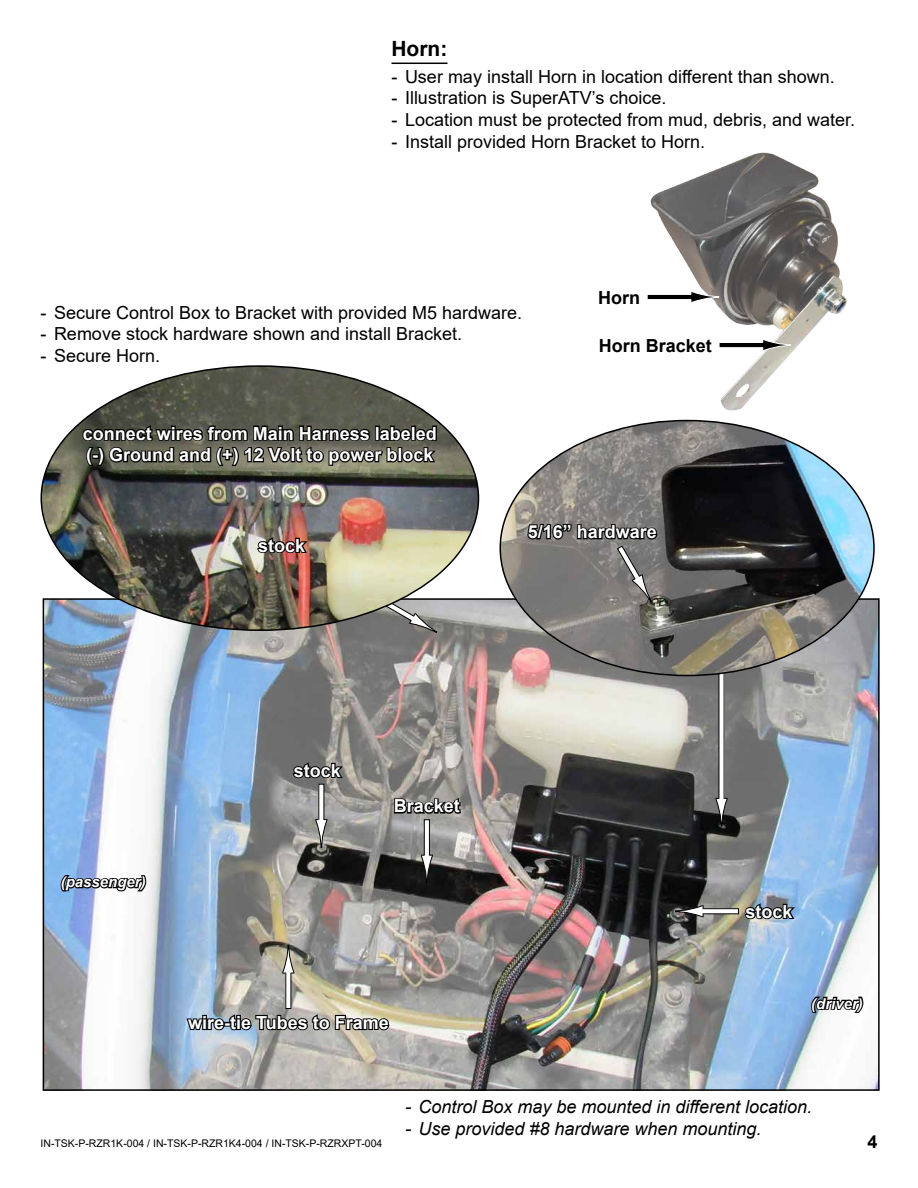
<style>
.page{position:relative;width:918px;height:1188px;background:#fff}
.page>*{position:absolute;margin:0;border:0;box-sizing:border-box;transform-origin:0 0}
.t1{font:700 21px "Arial";color:#000}
.t2{font:18px "Arial";color:#000}
.t3{font:700 18px/21.6px "Arial";color:#fff}
.t4{font:italic 18px "Arial";color:#000}
.t5{font:700 18px "Arial";color:#000}
.t6{font:italic 700 15px "Arial";color:#fff}
.t7{font:10.5px "Arial";color:#000}
</style>
<div class="page">
<img style="left:46px;top:601px;width:831px;height:487px">
<svg style="left:372px;top:630px;width:65px;height:3px"></svg>
<img style="left:42px;top:366px;width:436px;height:264px">
<div style="left:719px;top:613px;width:5px;height:186px;background:#fff"></div>
<svg style="left:715px;top:798px;width:13px;height:29px"></svg>
<img style="left:500px;top:423px;width:374px;height:253px">
<svg style="left:59px;top:862px;width:89px;height:31px"></svg>
<svg style="left:810px;top:995px;width:55px;height:19px"></svg>
<svg style="left:291px;top:760px;width:55px;height:20px"></svg>
<div style="left:319px;top:784px;width:5px;height:36px;background:#fff"></div>
<svg style="left:315px;top:819px;width:13px;height:29px"></svg>
<svg style="left:393px;top:793px;width:69px;height:23px;background:#51504d"></svg>
<div style="left:424px;top:820px;width:5px;height:36px;background:#fff"></div>
<div style="left:424px;top:819px;width:6px;height:37px;border:1px solid #000"></div>
<svg style="left:420px;top:854px;width:13px;height:30px"></svg>
<svg style="left:743px;top:901px;width:54px;height:20px"></svg>
<div style="left:703px;top:909px;width:35px;height:5px;background:#fff"></div>
<div style="left:702px;top:908px;width:37px;height:6px;border:1px solid #000"></div>
<svg style="left:675px;top:905px;width:29px;height:13px"></svg>
<img style="left:640px;top:152px;width:212px;height:272px">
<svg style="left:640px;top:333px;width:74px;height:22px"></svg>
<div style="left:719px;top:342px;width:44px;height:6px;background:#000"></div>
<div style="left:719px;top:342px;width:44px;height:6px;border:1px solid #fff"></div>
<svg style="left:762px;top:338px;width:29px;height:14px"></svg>
<svg style="left:640px;top:288px;width:1px;height:19px"></svg>
<div style="left:647px;top:294px;width:44px;height:6px;background:#000"></div>
<div style="left:647px;top:294px;width:45px;height:6px;border:1px solid #fff"></div>
<svg style="left:690px;top:290px;width:29px;height:14px"></svg>
<svg style="left:81px;top:411px;width:357px;height:57px;background:#43433a"></svg>
<svg style="left:526px;top:519px;width:133px;height:83px;background:#706e6c"></svg>
<hr style="left:392px;top:63px;width:55px;height:1px;background:#000">
<svg style="left:185px;top:1010px;width:206px;height:24px;background:#6f7170"></svg>
<div style="left:286px;top:973px;width:5px;height:35px;background:#fff"></div>
<svg style="left:282px;top:945px;width:13px;height:29px"></svg>
<svg style="left:256px;top:535px;width:54px;height:20px"></svg>
<p class="t1" style="left:392px;top:34px;width:57px">Horn:</p>
<p class="t2" style="left:392px;top:64px;width:445px">- User may install Horn in location different than shown.</p>
<p class="t2" style="left:392px;top:86px;width:276px">- Illustration is SuperATV’s choice.</p>
<p class="t2" style="left:392px;top:107px;width:465px">- Location must be protected from mud, debris, and water.</p>
<p class="t2" style="left:392px;top:129px;width:315px">- Install provided Horn Bracket to Horn.</p>
<p class="t2" style="left:40px;top:300px;width:483px">- Secure Control Box to Bracket with provided M5 hardware.</p>
<p class="t2" style="left:40px;top:322px;width:423px">- Remove stock hardware shown and install Bracket.</p>
<p class="t2" style="left:40px;top:343px;width:121px">- Secure Horn.</p>
<p class="t3" style="left:83px;top:423px;width:356px">connect wires from Main Harness labeled (-) Ground and (+) 12 Volt to power block</p>
<p class="t5" style="left:598px;top:285px;width:43px">Horn</p>
<p class="t5" style="left:599px;top:333px;width:115px">Horn Bracket</p>
<p class="t3" style="left:258px;top:535px;width:49px">stock</p>
<p class="t3" style="left:528px;top:521px;width:131px">5/16” hardware</p>
<p class="t6" style="left:61px;top:872px;width:87px">(passenger)</p>
<p class="t3" style="left:294px;top:760px;width:49px">stock</p>
<p class="t3" style="left:394px;top:796px;width:68px">Bracket</p>
<p class="t3" style="left:188px;top:1012px;width:202px">wire-tie Tubes to Frame</p>
<p class="t3" style="left:746px;top:901px;width:49px">stock</p>
<p class="t6" style="left:811px;top:993px;width:53px">(driver)</p>
<p class="t4" style="left:405px;top:1095px;width:409px">- Control Box may be mounted in different location.</p>
<p class="t4" style="left:405px;top:1117px;width:358px">- Use provided #8 hardware when mounting.</p>
<p class="t7" style="left:40px;top:1136px;width:343px">IN-TSK-P-RZR1K-004 / IN-TSK-P-RZR1K4-004 / IN-TSK-P-RZRXPT-004</p>
<p class="t5" style="left:867px;top:1128px;width:12px">4</p>
</div>
